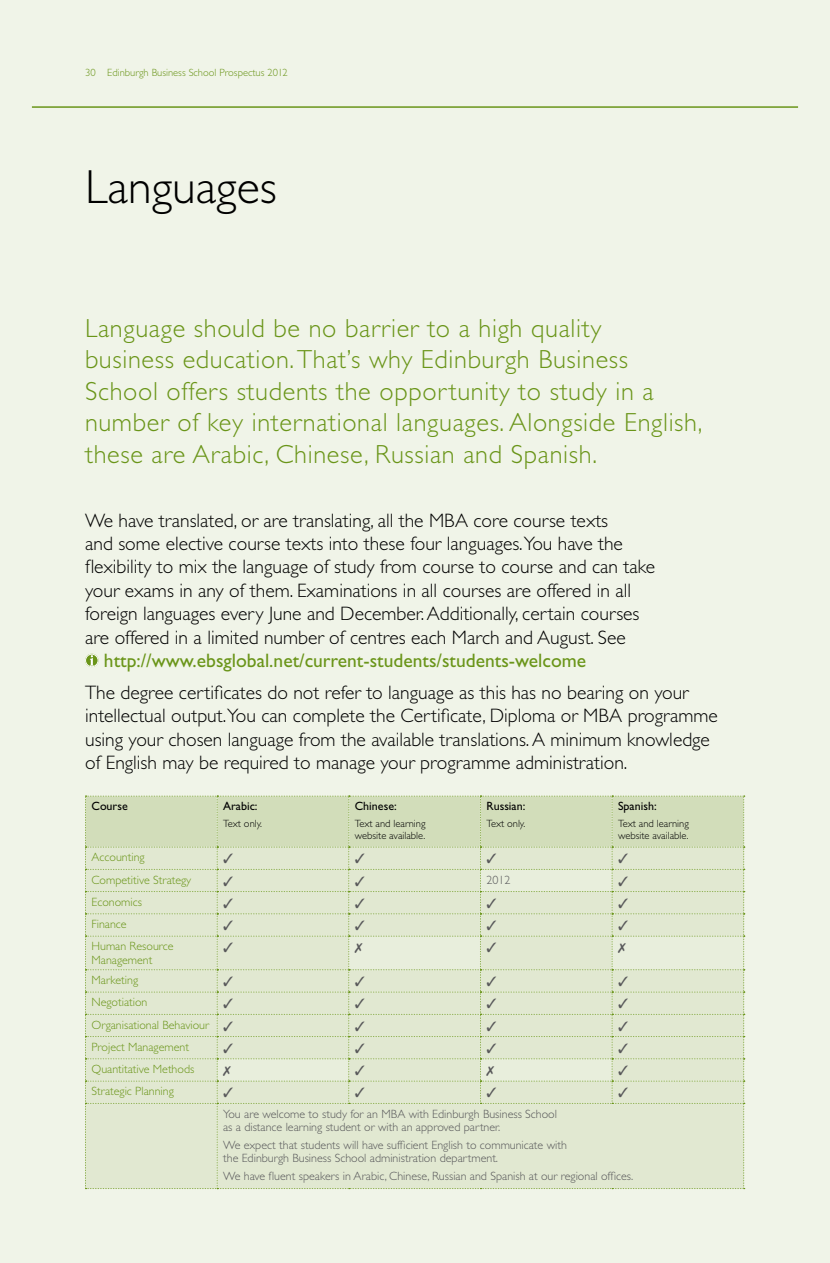
<style>
.page{position:relative;width:830px;height:1263px;background:#fff}
.page>*{position:absolute;margin:0;border:0;box-sizing:border-box;transform-origin:0 0}
.t1{font:300 48px "Gill Sans Std";color:#000}
.t2{font:300 26.25px/31.5px "Gill Sans Std";letter-spacing:.025em;color:#6a9519}
.t3{font:300 19.5px/23.4px "Gill Sans Std";color:#000}
.t4{font:19.5px "Gill Sans Std";color:#6a9519}
.t5{font:300 12px/13.5px "Gill Sans Std";color:#58585a}
.t6{font:300 12px/13.5px "Gill Sans Std";color:#6a9519}
.t7{font:12px "Gill Sans Std";color:#000}
.t8{font:300 10.5px/12px "Gill Sans Std";color:#000}
.t9{font:300 10.5px "Gill Sans Std";color:#6a9519}
.s1{color:#58585a}
</style>
<div class="page">
<div style="left:0;top:0;width:829px;height:1263px;background:#f0f4e8"></div>
<div style="left:85px;top:654px;width:13px;height:13px;background:#6a9519;border-radius:50%"></div>
<div style="left:85px;top:654px;width:13px;height:13px;border:1px solid #fff;border-radius:50%"></div>
<svg style="left:90px;top:655px;width:4px;height:11px"></svg>
<hr style="left:32px;top:106px;width:765px;height:2px;background:#6a9519">
<svg style="left:85px;top:796px;width:659px;height:393px;background:#dde5cc"></svg>
<p class="t9" style="left:85px;top:67px;width:204px">30 Edinburgh Business School Prospectus 2012</p>
<h1 class="t1" style="left:85px;top:160px;width:193px">Languages</h1>
<p class="t2" style="left:85px;top:313px;width:618px">Language should be no barrier to a high quality<br>business education. That’s why Edinburgh Business School offers students the opportunity to study in a number of key international languages. Alongside English, these are Arabic, Chinese, Russian and Spanish.</p>
<p class="t3" style="left:85px;top:509px;width:571px">We have translated, or are translating, all the MBA core course texts<br>and some elective course texts into these four languages.You have the flexibility to mix the language of study from course to course and can take your exams in any of them. Examinations in all courses are offered in all foreign languages every June and December. Additionally, certain courses are offered in a limited number of centres each March and August. See</p>
<p class="t4" style="left:104px;top:649px;width:483px">http://www.ebsglobal.net/current-students/students-welcome</p>
<p class="t3" style="left:85px;top:681px;width:634px">The degree certificates do not refer to language as this has no bearing on your intellectual output.You can complete the Certificate, Diploma or MBA programme using your chosen language from the available translations. A minimum knowledge of English may be required to manage your programme administration.</p>
<p class="t7" style="left:91px;top:799px;width:38px">Course</p>
<p class="t7" style="left:223px;top:799px;width:36px">Arabic:</p>
<p class="t8" style="left:223px;top:817px;width:40px">Text only.</p>
<p class="t7" style="left:354px;top:799px;width:43px">Chinese:</p>
<p class="t8" style="left:354px;top:817px;width:72px">Text and learning website available.</p>
<p class="t7" style="left:617px;top:799px;width:40px">Spanish:</p>
<p class="t8" style="left:617px;top:817px;width:72px">Text and learning website available.</p>
<p class="t7" style="left:486px;top:799px;width:40px">Russian:</p>
<p class="t8" style="left:486px;top:817px;width:40px">Text only.</p>
<p class="t6" style="left:91px;top:851px;width:55px">Accounting</p>
<p class="t6" style="left:91px;top:873px;width:101px">Competitive Strategy</p>
<p class="t5" style="left:486px;top:873px;width:25px">2012</p>
<p class="t6" style="left:91px;top:895px;width:52px">Economics</p>
<p class="t6" style="left:91px;top:917px;width:37px">Finance</p>
<p class="t6" style="left:91px;top:940px;width:84px">Human Resource<br>Management</p>
<p class="t6" style="left:91px;top:973px;width:48px">Marketing</p>
<p class="t6" style="left:91px;top:996px;width:57px">N egotiation</p>
<p class="t6" style="left:91px;top:1018px;width:143px">Organisational Behaviour <span class="s1">✓</span></p>
<p class="t6" style="left:91px;top:1040px;width:99px">Project Management</p>
<p class="t6" style="left:91px;top:1062px;width:104px">Quantitative Methods</p>
<p class="t6" style="left:91px;top:1085px;width:84px">Strategic Planning</p>
<p class="t5" style="left:223px;top:1107px;width:335px">You are welcome to study for an MBA with Edinburgh Business School as a distance learning student or with an approved partner.</p>
<p class="t5" style="left:223px;top:1138px;width:345px">We expect that students will have sufficient English to communicate with the Edinburgh Business School administration department.</p>
<p class="t5" style="left:223px;top:1169px;width:411px">We have fluent speakers in Arabic, Chinese, Russian and Spanish at our regional offices.</p>
</div>
